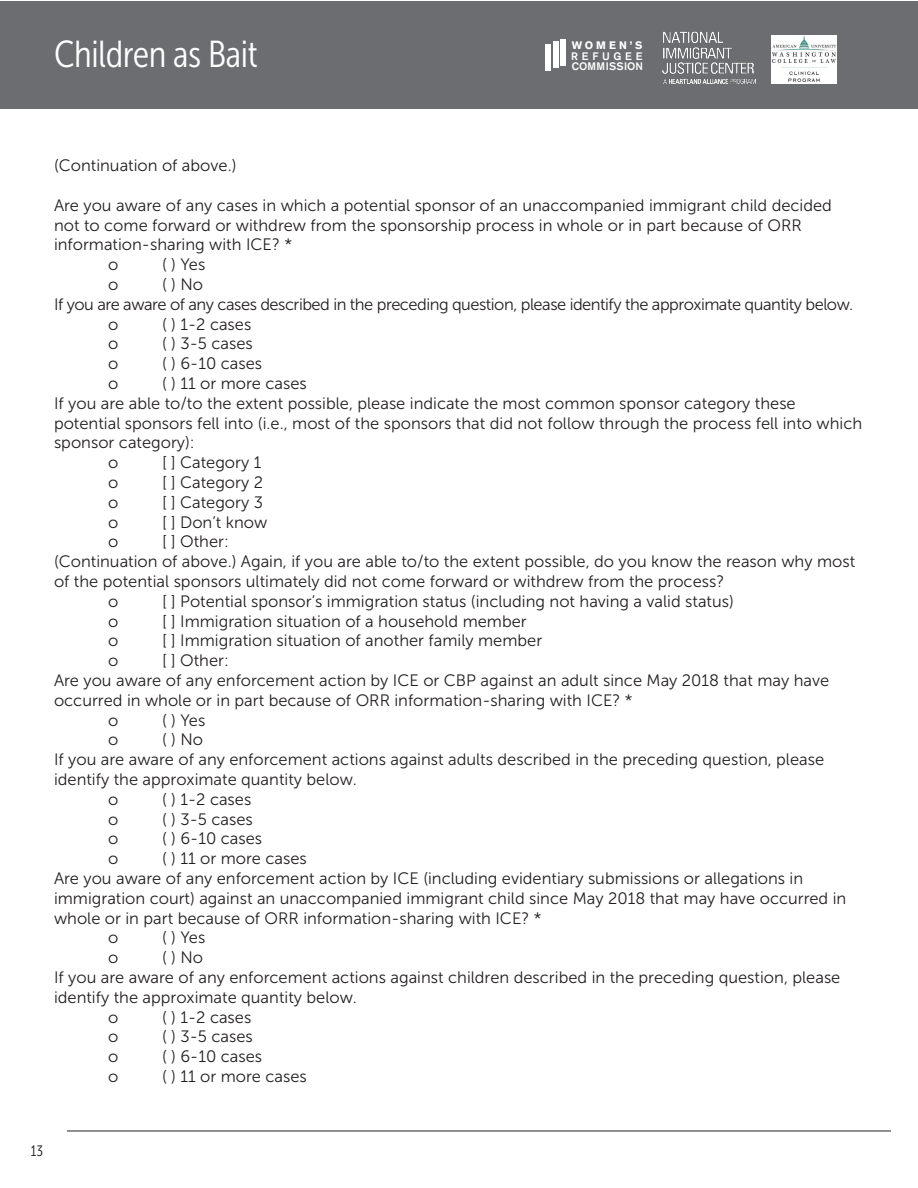
<style>
.page{position:relative;width:918px;height:1188px;background:#fff}
.page>*{position:absolute;margin:0;border:0;box-sizing:border-box;transform-origin:0 0}
.t1{font:37.5px "Museo Sans Cond 300";letter-spacing:-.01em;color:#fff}
.MainBody{font:16.5px/19.8px "Museo Sans 300";color:#231f20}
.MainBody-2{font:16.5px "Museo Sans 300";letter-spacing:-.03em;color:#231f20}
.t2{font:15px "Museo Sans Cond 300";color:#231f20}
.t3{font:500 10.8px "Akzidenz Grotesk BE";letter-spacing:.02em;color:#fff}
.t4{font:500 10.8px "Akzidenz Grotesk BE";letter-spacing:.36em;color:#fff}
.t5{font:700 10.8px "Akzidenz Grotesk BE";letter-spacing:.28em;color:#fff}
</style>
<div class="page">
<div style="left:0;top:1px;width:917px;height:107px;background:#6c6d70"></div>
<hr style="left:67px;top:1130px;width:824px;height:2px;background:#6c6d70">
<div style="left:553px;top:42px;width:5px;height:26px;background:#fff"></div>
<div style="left:545px;top:44px;width:6px;height:26px;background:#fff"></div>
<div style="left:560px;top:39px;width:6px;height:27px;background:#fff"></div>
<img style="left:771px;top:35px;width:66px;height:49px">
<img style="left:663px;top:32px;width:92px;height:52px">
<p class="t1" style="left:54px;top:34px;width:205px">Children as Bait</p>
<p class="t5" style="left:572px;top:39px;width:72px">WOMEN’S</p>
<p class="t4" style="left:571px;top:49px;width:73px">REFUGEE</p>
<p class="t3" style="left:572px;top:60px;width:73px">COMMISSION</p>
<p class="MainBody" style="left:54px;top:156px;width:184px">(Continuation of above.)</p>
<p class="MainBody" style="left:54px;top:195px;width:780px">Are you aware of any cases in which a potential sponsor of an unaccompanied immigrant child decided not to come forward or withdrew from the sponsorship process in whole or in part because of ORR information-sharing with ICE? *</p>
<p class="MainBody" style="left:108px;top:255px;width:12px">o</p>
<p class="MainBody" style="left:162px;top:255px;width:45px">( ) Yes</p>
<p class="MainBody" style="left:108px;top:274px;width:12px">o</p>
<p class="MainBody" style="left:162px;top:274px;width:43px">( ) No</p>
<p class="MainBody-2" style="left:54px;top:295px;width:801px">If you are aware of any cases described in the preceding question, please identify the approximate quantity below.</p>
<p class="MainBody" style="left:108px;top:314px;width:12px">o</p>
<p class="MainBody" style="left:162px;top:314px;width:91px">( ) 1-2 cases</p>
<p class="MainBody" style="left:108px;top:334px;width:12px">o</p>
<p class="MainBody" style="left:162px;top:334px;width:92px">( ) 3-5 cases</p>
<p class="MainBody" style="left:108px;top:354px;width:12px">o</p>
<p class="MainBody" style="left:162px;top:354px;width:102px">( ) 6-10 cases</p>
<p class="MainBody" style="left:108px;top:373px;width:12px">o</p>
<p class="MainBody" style="left:162px;top:373px;width:146px">( ) 11 or more cases</p>
<p class="MainBody" style="left:54px;top:393px;width:810px">If you are able to/to the extent possible, please indicate the most common sponsor category these potential sponsors fell into (i.e., most of the sponsors that did not follow through the process fell into which sponsor category):</p>
<p class="MainBody" style="left:108px;top:453px;width:12px">o</p>
<p class="MainBody" style="left:162px;top:453px;width:101px">[ ] Category 1</p>
<p class="MainBody" style="left:108px;top:472px;width:12px">o</p>
<p class="MainBody" style="left:162px;top:472px;width:103px">[ ] Category 2</p>
<p class="MainBody" style="left:108px;top:492px;width:12px">o</p>
<p class="MainBody" style="left:162px;top:492px;width:103px">[ ] Category 3</p>
<p class="MainBody" style="left:108px;top:512px;width:12px">o</p>
<p class="MainBody" style="left:162px;top:512px;width:107px">[ ] Don’t know</p>
<p class="MainBody" style="left:108px;top:532px;width:12px">o</p>
<p class="MainBody" style="left:162px;top:532px;width:68px">[ ] Other:</p>
<p class="MainBody" style="left:54px;top:552px;width:803px">(Continuation of above.) Again, if you are able to/to the extent possible, do you know the reason why most of the potential sponsors ultimately did not come forward or withdrew from the process?</p>
<p class="MainBody" style="left:108px;top:591px;width:12px">o</p>
<p class="MainBody" style="left:162px;top:591px;width:573px">[ ] Potential sponsor’s immigration status (including not having a valid status)</p>
<p class="MainBody" style="left:108px;top:611px;width:12px">o</p>
<p class="MainBody" style="left:162px;top:611px;width:366px">[ ] Immigration situation of a household member</p>
<p class="MainBody" style="left:108px;top:631px;width:12px">o</p>
<p class="MainBody" style="left:162px;top:631px;width:382px">[ ] Immigration situation of another family member</p>
<p class="MainBody" style="left:108px;top:651px;width:12px">o</p>
<p class="MainBody" style="left:162px;top:651px;width:68px">[ ] Other:</p>
<p class="MainBody" style="left:54px;top:670px;width:777px">Are you aware of any enforcement action by ICE or CBP against an adult since May 2018 that may have occurred in whole or in part because of ORR information-sharing with ICE? *</p>
<p class="MainBody" style="left:108px;top:710px;width:12px">o</p>
<p class="MainBody" style="left:162px;top:710px;width:45px">( ) Yes</p>
<p class="MainBody" style="left:108px;top:730px;width:12px">o</p>
<p class="MainBody" style="left:162px;top:730px;width:43px">( ) No</p>
<p class="MainBody" style="left:54px;top:750px;width:772px">If you are aware of any enforcement actions against adults described in the preceding question, please identify the approximate quantity below.</p>
<p class="MainBody" style="left:108px;top:789px;width:12px">o</p>
<p class="MainBody" style="left:162px;top:789px;width:91px">( ) 1-2 cases</p>
<p class="MainBody" style="left:108px;top:809px;width:12px">o</p>
<p class="MainBody" style="left:162px;top:809px;width:92px">( ) 3-5 cases</p>
<p class="MainBody" style="left:108px;top:829px;width:12px">o</p>
<p class="MainBody" style="left:162px;top:829px;width:102px">( ) 6-10 cases</p>
<p class="MainBody" style="left:108px;top:849px;width:12px">o</p>
<p class="MainBody" style="left:162px;top:849px;width:146px">( ) 11 or more cases</p>
<p class="MainBody" style="left:54px;top:868px;width:794px">Are you aware of any enforcement action by ICE (including evidentiary submissions or allegations in immigration court) against an unaccompanied immigrant child since May 2018 that may have occurred in whole or in part because of ORR information-sharing with ICE? *</p>
<p class="MainBody" style="left:108px;top:928px;width:12px">o</p>
<p class="MainBody" style="left:162px;top:928px;width:45px">( ) Yes</p>
<p class="MainBody" style="left:108px;top:948px;width:12px">o</p>
<p class="MainBody" style="left:162px;top:948px;width:43px">( ) No</p>
<p class="MainBody" style="left:54px;top:967px;width:788px">If you are aware of any enforcement actions against children described in the preceding question, please identify the approximate quantity below.</p>
<p class="MainBody" style="left:108px;top:1007px;width:12px">o</p>
<p class="MainBody" style="left:162px;top:1007px;width:91px">( ) 1-2 cases</p>
<p class="MainBody" style="left:108px;top:1027px;width:12px">o</p>
<p class="MainBody" style="left:162px;top:1027px;width:92px">( ) 3-5 cases</p>
<p class="MainBody" style="left:108px;top:1047px;width:12px">o</p>
<p class="MainBody" style="left:162px;top:1047px;width:102px">( ) 6-10 cases</p>
<p class="MainBody" style="left:108px;top:1066px;width:12px">o</p>
<p class="MainBody" style="left:162px;top:1066px;width:146px">( ) 11 or more cases</p>
<p class="t2" style="left:31px;top:1143px;width:14px">13</p>
</div>
